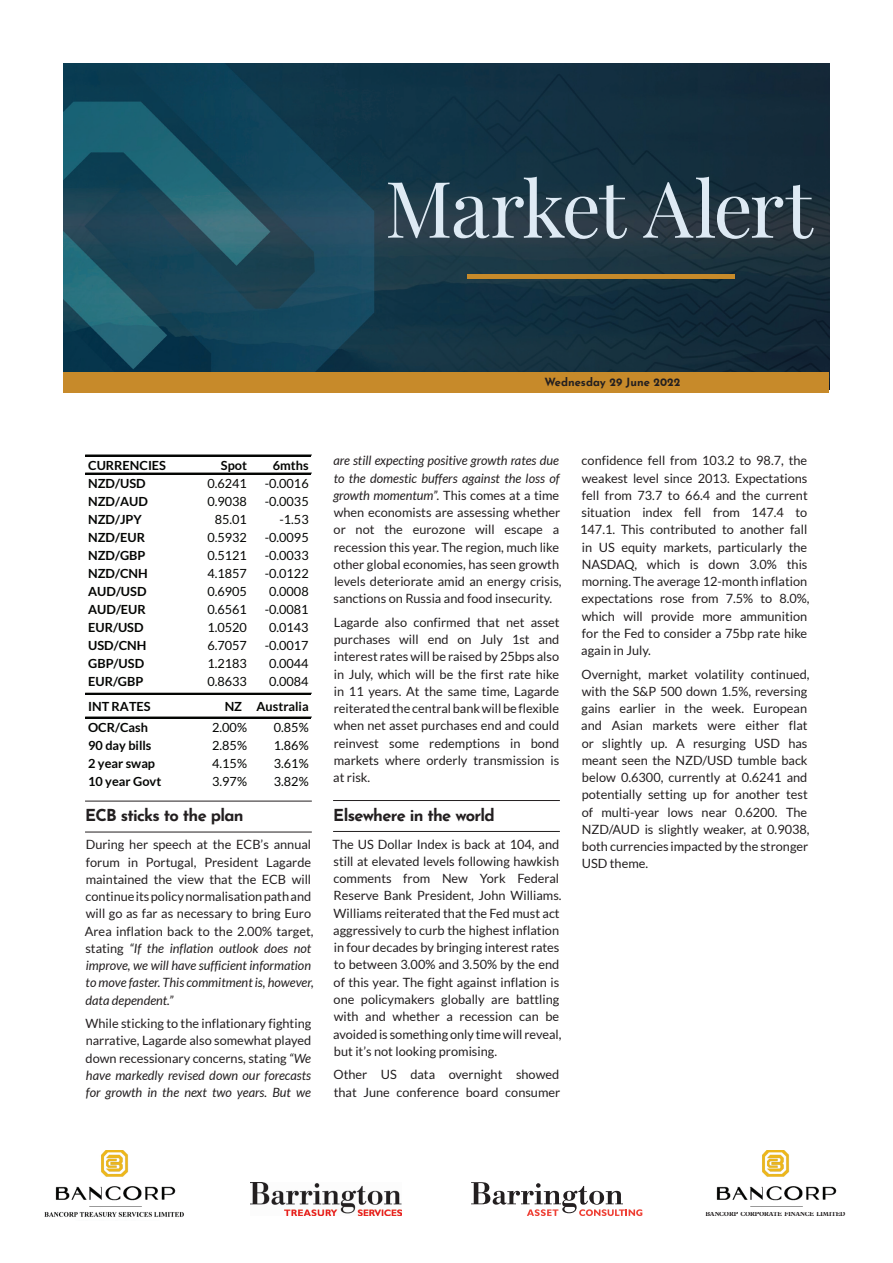
<style>
.page{position:relative;width:893px;height:1263px;background:#fff}
.page>*{position:absolute;margin:0;border:0;box-sizing:border-box;transform-origin:0 0}
.t1{font:78px "Playfair Display";letter-spacing:-.03em;color:#deeaf4}
.t2{font:700 16.5px "Josefin Sans";letter-spacing:-.045em;color:#231f20}
.t3{font:12.75px/17.2px "Lato";color:#231f20}
.t4{font:12.6px "Lato";color:#040503}
.t5{font:700 12.6px "Lato";color:#040503}
.t6{font:700 11.25px "Josefin Sans";color:#231f20}
.t7{font:700 6.45px "Plantin Std";letter-spacing:-.01em;color:#231f20;scale:.93 1}
.s1{font-style:italic}
</style>
<div class="page">
<hr style="left:85px;top:801px;width:227px;height:1px;background:#231f20">
<hr style="left:85px;top:832px;width:227px;height:1px;background:#231f20">
<hr style="left:86px;top:455px;width:225px;height:1px;background:#040503">
<hr style="left:86px;top:473px;width:225px;height:1px;background:#040503">
<hr style="left:86px;top:693px;width:225px;height:1px;background:#040503">
<hr style="left:86px;top:717px;width:225px;height:1px;background:#040503">
<hr style="left:333px;top:800px;width:227px;height:1px;background:#231f20">
<hr style="left:333px;top:831px;width:227px;height:1px;background:#231f20">
<img style="left:44px;top:1150px;width:140px;height:67px">
<img style="left:251px;top:1182px;width:151px;height:33px">
<img style="left:716px;top:1150px;width:121px;height:57px">
<img style="left:64px;top:64px;width:765px;height:308px">
<div style="left:64px;top:372px;width:765px;height:21px;background:#c78a2a"></div>
<hr style="left:467px;top:275px;width:268px;height:4px;background:#c78a2a">
<svg style="left:471px;top:1182px;width:171px;height:34px"></svg>
<h1 class="t1" style="left:385px;top:148px;width:429px">Market Alert</h1>
<p class="t6" style="left:544px;top:372px;width:137px">Wednesday 29 June 2022</p>
<p class="t5" style="left:88px;top:458px;width:79px">CURRENCIES</p>
<p class="t5" style="left:221px;top:458px;width:28px">Spot</p>
<p class="t5" style="left:273px;top:458px;width:37px">6mths</p>
<p class="t5" style="left:88px;top:476px;width:59px">NZD/USD</p>
<p class="t4" style="left:207px;top:476px;width:41px">0.6241</p>
<p class="t4" style="left:265px;top:476px;width:46px">-0.0016</p>
<p class="t5" style="left:88px;top:494px;width:61px">NZD/AUD</p>
<p class="t4" style="left:207px;top:494px;width:41px">0.9038</p>
<p class="t4" style="left:265px;top:494px;width:46px">-0.0035</p>
<p class="t5" style="left:88px;top:512px;width:55px">NZD/JPY</p>
<p class="t4" style="left:215px;top:512px;width:34px">85.01</p>
<p class="t4" style="left:279px;top:512px;width:31px">-1.53</p>
<p class="t5" style="left:88px;top:530px;width:58px">NZD/EUR</p>
<p class="t4" style="left:207px;top:530px;width:41px">0.5932</p>
<p class="t4" style="left:265px;top:530px;width:46px">-0.0095</p>
<p class="t5" style="left:88px;top:548px;width:59px">NZD/GBP</p>
<p class="t4" style="left:207px;top:548px;width:41px">0.5121</p>
<p class="t4" style="left:265px;top:548px;width:46px">-0.0033</p>
<p class="t5" style="left:88px;top:566px;width:61px">NZD/CNH</p>
<p class="t4" style="left:207px;top:566px;width:41px">4.1857</p>
<p class="t4" style="left:265px;top:566px;width:46px">-0.0122</p>
<p class="t5" style="left:88px;top:584px;width:60px">AUD/USD</p>
<p class="t4" style="left:207px;top:584px;width:41px">0.6905</p>
<p class="t4" style="left:269px;top:584px;width:41px">0.0008</p>
<p class="t5" style="left:88px;top:602px;width:59px">AUD/EUR</p>
<p class="t4" style="left:207px;top:602px;width:41px">0.6561</p>
<p class="t4" style="left:265px;top:602px;width:46px">-0.0081</p>
<p class="t5" style="left:88px;top:620px;width:57px">EUR/USD</p>
<p class="t4" style="left:207px;top:620px;width:41px">1.0520</p>
<p class="t4" style="left:269px;top:620px;width:41px">0.0143</p>
<p class="t5" style="left:88px;top:638px;width:60px">USD/CNH</p>
<p class="t4" style="left:207px;top:638px;width:41px">6.7057</p>
<p class="t4" style="left:265px;top:638px;width:46px">-0.0017</p>
<p class="t5" style="left:88px;top:656px;width:58px">GBP/USD</p>
<p class="t4" style="left:207px;top:656px;width:41px">1.2183</p>
<p class="t4" style="left:269px;top:656px;width:41px">0.0044</p>
<p class="t5" style="left:88px;top:674px;width:57px">EUR/GBP</p>
<p class="t4" style="left:207px;top:674px;width:41px">0.8633</p>
<p class="t4" style="left:269px;top:674px;width:41px">0.0084</p>
<p class="t5" style="left:88px;top:699px;width:64px">INT RATES</p>
<p class="t5" style="left:225px;top:699px;width:86px">NZ Australia</p>
<p class="t5" style="left:88px;top:720px;width:61px">OCR/Cash</p>
<p class="t4" style="left:212px;top:720px;width:36px">2.00%</p>
<p class="t4" style="left:274px;top:720px;width:36px">0.85%</p>
<p class="t5" style="left:88px;top:738px;width:65px">90 day bills</p>
<p class="t4" style="left:212px;top:738px;width:36px">2.85%</p>
<p class="t4" style="left:274px;top:738px;width:36px">1.86%</p>
<p class="t5" style="left:88px;top:756px;width:69px">2 year swap</p>
<p class="t4" style="left:212px;top:756px;width:36px">4.15%</p>
<p class="t4" style="left:274px;top:756px;width:36px">3.61%</p>
<p class="t5" style="left:88px;top:774px;width:75px">10 year Govt</p>
<p class="t4" style="left:212px;top:774px;width:36px">3.97%</p>
<p class="t4" style="left:274px;top:774px;width:36px">3.82%</p>
<p class="t2" style="left:85px;top:801px;width:160px">ECB sticks to the plan</p>
<p class="t3" style="left:85px;top:836px;width:230px">During her speech at the ECB’s annual forum in Portugal, President Lagarde maintained the view that the ECB will continue its policy normalisation path and will go as far as necessary to bring Euro Area inflation back to the 2.00% target, stating <span class="s1">“If the inflation outlook does not improve, we will have sufficient information to move faster. This commitment is, however, data dependent.”</span></p>
<p class="t3" style="left:86px;top:1015px;width:227px;text-align:justify">While sticking to the inflationary fighting narrative, Lagarde also somewhat played down recessionary concerns, stating <span class="s1">“We have markedly revised down our forecasts for growth in the next two years. But we</span></p>
<p class="t3" style="left:333px;top:452px;width:230px"><span class="s1">are still expecting positive growth rates due to the domestic buffers against the loss of growth momentum”.</span> This comes at a time when economists are assessing whether or not the eurozone will escape a recession this year. The region, much like other global economies, has seen growth levels deteriorate amid an energy crisis, sanctions on Russia and food insecurity.</p>
<p class="t3" style="left:333px;top:614px;width:228px;text-align:justify">Lagarde also confirmed that net asset purchases will end on July 1st and interest rates will be raised by 25bps also in July, which will be the first rate hike in 11 years. At the same time, Lagarde reiterated the central bank will be flexible when net asset purchases end and could reinvest some redemptions in bond markets where orderly transmission is at risk.</p>
<p class="t2" style="left:333px;top:800px;width:163px">Elsewhere in the world</p>
<p class="t3" style="left:333px;top:835px;width:231px">The US Dollar Index is back at 104, and still at elevated levels following hawkish comments from New York Federal Reserve Bank President, John Williams.<br>Williams reiterated that the Fed must act aggressively to curb the highest inflation in four decades by bringing interest rates to between 3.00% and 3.50% by the end of this year. The fight against inflation is one policymakers globally are battling with and whether a recession can be avoided is something only time will reveal, but it’s not looking promising.</p>
<p class="t3" style="left:333px;top:1066px;width:228px">Other US data overnight showed that June conference board consumer</p>
<p class="t3" style="left:580px;top:452px;width:231px">confidence fell from 103.2 to 98.7, the weakest level since 2013. Expectations fell from 73.7 to 66.4 and the current situation index fell from 147.4 to 147.1. This contributed to another fall in US equity markets, particularly the NASDAQ, which is down 3.0% this morning. The average 12-month inflation expectations rose from 7.5% to 8.0%, which will provide more ammunition for the Fed to consider a 75bp rate hike again in July.</p>
<p class="t3" style="left:581px;top:665px;width:230px">Overnight, market volatility continued, with the S&amp;P 500 down 1.5%, reversing gains earlier in the week. European and Asian markets were either flat or slightly up. A resurging USD has meant seen the NZD/USD tumble back below 0.6300, currently at 0.6241 and potentially setting up for another test of multi-year lows near 0.6200. The NZD/AUD is slightly weaker, at 0.9038, both currencies impacted by the stronger USD theme.</p>
<p class="t7" style="left:705px;top:1210px;width:152px">BANCORP CORPORATE FINANCE LIMITED</p>
</div>
